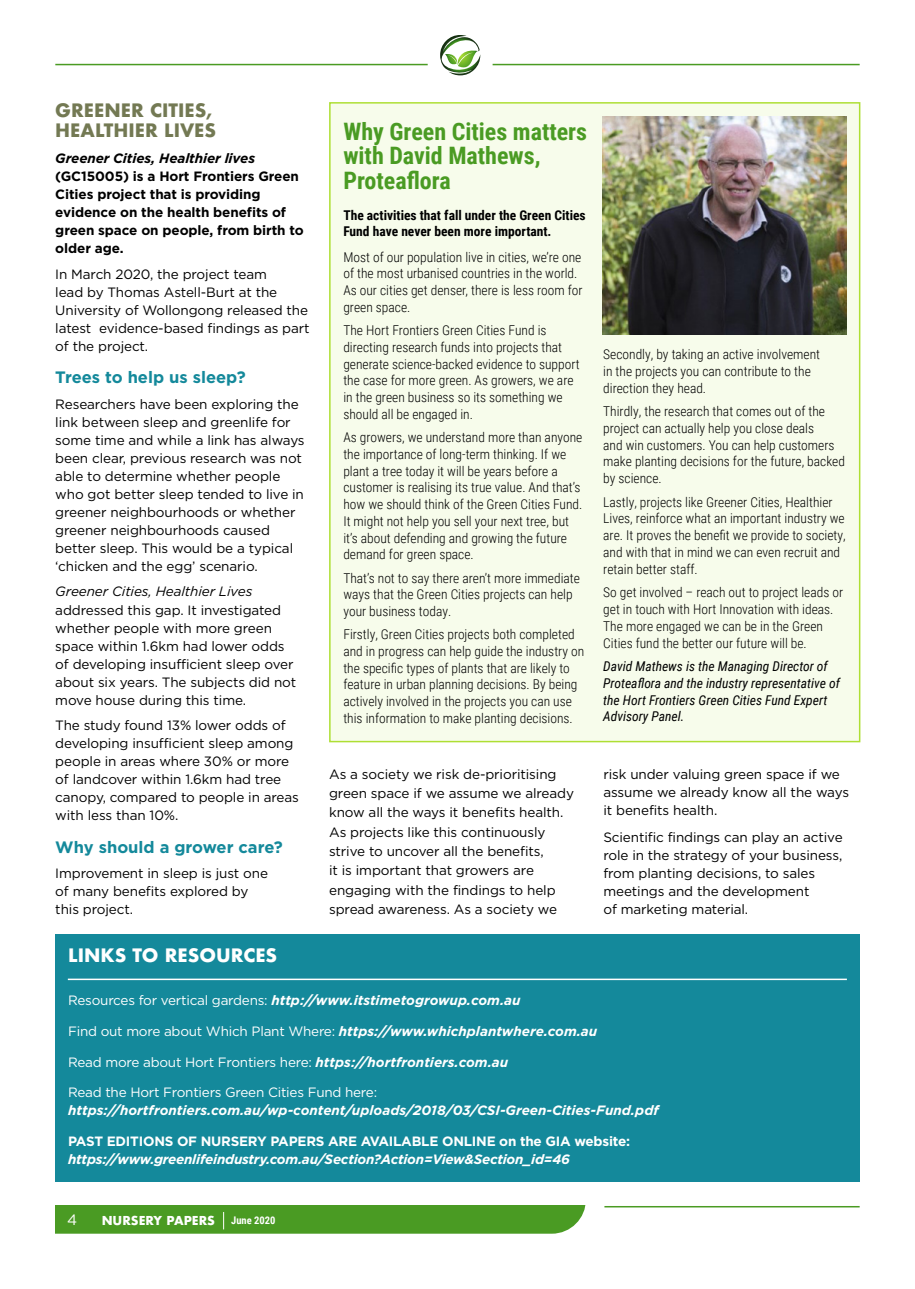
<style>
.page{position:relative;width:915px;height:1289px;background:#fff}
.page>*{position:absolute;margin:0;border:0;box-sizing:border-box;transform-origin:0 0}
.t1{font:700 24px/24.3px "Roboto Condensed";color:#4a9b23}
.t2{font:700 18px/19.5px "Futura";color:#737953}
.t3{font:700 18px "Futura";color:#fff}
.t4{font:700 16.5px "Gotham";color:#14899b}
.t5{font:15px "Gotham";color:#fff}
.t6{font:300 13.5px/16.8px "Roboto Condensed";color:#000}
.t7{font:13.5px/18px "Gotham";letter-spacing:-.01em;color:#000}
.t8{font:italic 700 13.5px "Gotham";color:#fff}
.t9{font:italic 13.5px/16.8px "Roboto Condensed";color:#000}
.t10{font:700 13.5px/18px "Gotham";letter-spacing:-.01em;color:#000}
.t11{font:13.5px "Gotham";letter-spacing:-.015em;color:#fff}
.t12{font:700 13.5px/16.8px "Roboto Condensed";color:#000}
.t13{font:700 13.5px "Gotham";letter-spacing:-.015em;color:#fff}
.t14{font:italic 700 13.5px "Gotham";letter-spacing:-.01em;color:#000}
.t15{font:italic 13.5px "Gotham";letter-spacing:-.01em;color:#000}
.t16{font:700 12px "Futura";color:#fff}
.t17{font:700 10.5px "Roboto Condensed";color:#fff}
.s1{font-weight:400;font-style:normal}
.s2{font-weight:700;font-style:italic}
</style>
<div class="page">
<hr style="left:492px;top:64px;width:367px;height:1px;background:#4a9b23">
<hr style="left:55px;top:64px;width:372px;height:1px;background:#4a9b23">
<svg style="left:440px;top:35px;width:40px;height:40px"></svg>
<div style="left:55px;top:933px;width:804px;height:248px;background:#14899b"></div>
<hr style="left:68px;top:978px;width:778px;height:2px;background:#fff">
<hr style="left:604px;top:1205px;width:255px;height:2px;background:#4a9b23">
<div style="left:55px;top:1205px;width:530px;height:28px;background:#4a9b23"></div>
<div style="left:330px;top:103px;width:529px;height:638px;background:#f7fceb"></div>
<div style="left:329px;top:102px;width:531px;height:640px;border:2px solid #aedf34"></div>
<img style="left:602px;top:116px;width:243px;height:218px">
<h2 class="t2" style="left:55px;top:100px;width:162px">GREENER CITIES,<br>HEALTHIER LIVES</h2>
<p class="t14" style="left:55px;top:151px;width:201px">Greener Cities, Healthier lives</p>
<p class="t10" style="left:55px;top:167px;width:250px">(GC15005) is a Hort Frontiers Green<br>Cities project that is providing evidence on the health benefits of green space on people, from birth to older age.</p>
<p class="t7" style="left:55px;top:265px;width:256px">In March 2020, the project team<br>lead by Thomas Astell-Burt at the<br>University of Wollongong released the latest evidence-based findings as part of the project.</p>
<p class="t4" style="left:55px;top:368px;width:192px">Trees to help us sleep?</p>
<p class="t7" style="left:55px;top:394px;width:251px">Researchers have been exploring the link between sleep and greenlife for some time and while a link has always been clear, previous research was not able to determine whether people who got better sleep tended to live in greener neighbourhoods or whether greener neighbourhoods caused better sleep. This would be a typical ‘chicken and the egg’ scenario.</p>
<p class="t15" style="left:55px;top:584px;width:198px">Greener Cities, Healthier Lives</p>
<p class="t7" style="left:55px;top:600px;width:242px">addressed this gap. It investigated whether people with more green space within 1.6km had lower odds of developing insufficient sleep over about six years. The subjects did not move house during this time.</p>
<p class="t7" style="left:55px;top:716px;width:245px">The study found 13% lower odds of developing insufficient sleep among people in areas where 30% or more of landcover within 1.6km had tree canopy, compared to people in areas with less than 10%.</p>
<p class="t4" style="left:55px;top:837px;width:229px">Why should a grower care?</p>
<p class="t7" style="left:55px;top:864px;width:214px">Improvement in sleep is just one of many benefits explored by this project.</p>
<h2 class="t3" style="left:68px;top:941px;width:210px">LINKS TO RESOURCES</h2>
<p class="t8" style="left:68px;top:992px;width:453px"><span class="s1">Resources for vertical gardens:</span> http://www.itstimetogrowup.com.au</p>
<p class="t8" style="left:68px;top:1023px;width:530px"><span class="s1">Find out more about Which Plant Where:</span> https://www.whichplantwhere.com.au</p>
<p class="t11" style="left:68px;top:1054px;width:441px">Read more about Hort Frontiers here: <span class="s2">https://hortfrontiers.com.au</span></p>
<p class="t11" style="left:68px;top:1085px;width:310px">Read the Hort Frontiers Green Cities Fund here:</p>
<p class="t8" style="left:68px;top:1102px;width:592px">https://hortfrontiers.com.au/wp-content/uploads/2018/03/CSI-Green-Cities-Fund.pdf</p>
<p class="t13" style="left:68px;top:1133px;width:563px">PAST EDITIONS OF NURSERY PAPERS ARE AVAILABLE ONLINE on the GIA website:</p>
<p class="t8" style="left:68px;top:1151px;width:503px">https://www.greenlifeindustry.com.au/Section?Action=View&amp;Section_id=46</p>
<h1 class="t1" style="left:343px;top:118px;width:245px">Why Green Cities matters with David Mathews,<br>Proteaflora</h1>
<p class="t12" style="left:343px;top:206px;width:244px">The activities that fall under the Green Cities<br>Fund have never been more important.</p>
<p class="t6" style="left:343px;top:248px;width:240px">Most of our population live in cities, we’re one of the most urbanised countries in the world.<br>As our cities get denser, there is less room for green space.</p>
<p class="t6" style="left:343px;top:321px;width:238px">The Hort Frontiers Green Cities Fund is directing research funds into projects that generate science-backed evidence to support the case for more green. As growers, we are in the green business so its something we should all be engaged in.</p>
<p class="t6" style="left:343px;top:428px;width:240px">As growers, we understand more than anyone the importance of long-term thinking. If we plant a tree today it will be years before a customer is realising its true value. And that’s how we should think of the Green Cities Fund.<br>It might not help you sell your next tree, but it’s about defending and growing the future demand for green space.</p>
<p class="t6" style="left:343px;top:569px;width:238px">That’s not to say there aren’t more immediate ways that the Green Cities projects can help your business today.</p>
<p class="t6" style="left:343px;top:625px;width:242px">Firstly, Green Cities projects both completed and in progress can help guide the industry on the specific types of plants that are likely to feature in urban planning decisions. By being actively involved in the projects you can use this information to make planting decisions.</p>
<p class="t6" style="left:603px;top:345px;width:218px">Secondly, by taking an active involvement in the projects you can contribute to the direction they head.</p>
<p class="t6" style="left:603px;top:402px;width:243px">Thirdly, the research that comes out of the project can actually help you close deals<br>and win customers. You can help customers make planting decisions for the future, backed by science.</p>
<p class="t6" style="left:603px;top:493px;width:244px">Lastly, projects like Greener Cities, Healthier Lives, reinforce what an important industry we are. It proves the benefit we provide to society, and with that in mind we can even recruit and retain better staff.</p>
<p class="t6" style="left:603px;top:583px;width:241px">So get involved – reach out to project leads or get in touch with Hort Innovation with ideas.<br>The more engaged we can be in the Green Cities fund the better our future will be.</p>
<p class="t9" style="left:603px;top:657px;width:238px">David Mathews is the Managing Director of Proteaflora and the industry representative of the Hort Frontiers Green Cities Fund Expert Advisory Panel.</p>
<p class="t7" style="left:329px;top:763px;width:246px;line-height:19.4px">As a society we risk de-prioritising green space if we assume we already know all the ways it benefits health.<br>As projects like this continuously strive to uncover all the benefits,<br>it is important that growers are engaging with the findings to help spread awareness. As a society we</p>
<p class="t7" style="left:603px;top:764px;width:247px">risk under valuing green space if we assume we already know all the ways it benefits health.</p>
<p class="t7" style="left:603px;top:827px;width:241px">Scientific findings can play an active role in the strategy of your business, from planting decisions, to sales meetings and the development<br>of marketing material.</p>
<p class="t5" style="left:67px;top:1211px;width:12px">4</p>
<p class="t16" style="left:102px;top:1211px;width:115px">NURSERY PAPERS</p>
<p class="t17" style="left:231px;top:1213px;width:46px">June 2020</p>
</div>
